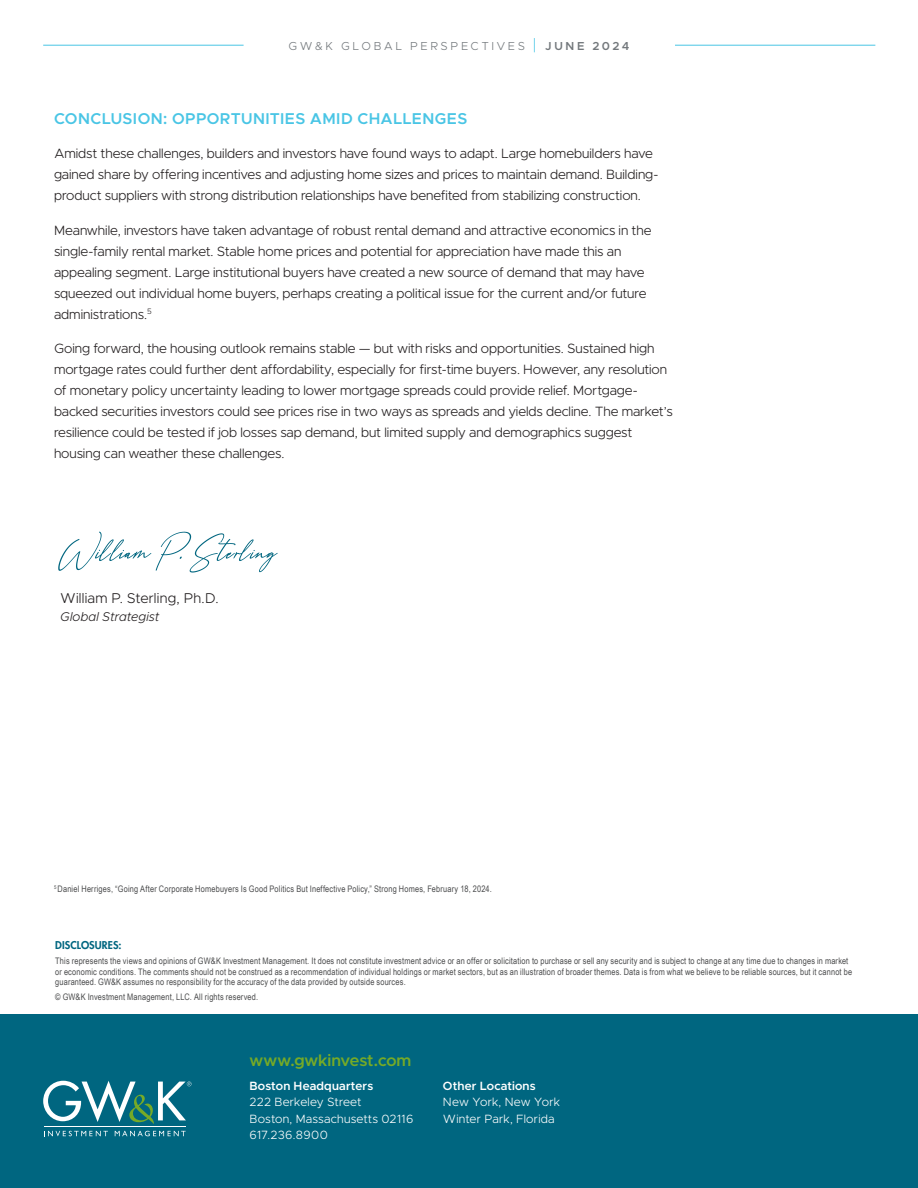
<style>
.page{position:relative;width:918px;height:1188px;background:#fff}
.page>*{position:absolute;margin:0;border:0;box-sizing:border-box;transform-origin:0 0}
.t1{font:600 16.5px "Metropolis";letter-spacing:-.005em;color:#76aa27}
.Body_Copy{font:600 15.75px "Metropolis";letter-spacing:.02em;color:#49c5e5}
.t2{font:300 14.25px "Metropolis";letter-spacing:.015em;color:#231f20}
.Body_Copy-2{font:300 13.5px/21px "Metropolis";letter-spacing:-.005em;color:#231f20}
.t3{font:italic 300 12.75px "Metropolis";letter-spacing:.01em;color:#231f20}
.t4{font:300 12px/16.5px "Metropolis";letter-spacing:.015em;color:#fff}
.t5{font:300 11.7px "Metropolis";letter-spacing:.215em;color:#73787c}
.Disclosures_Header_-_All_caps__teal{font:800 10.5px "Futura Std";letter-spacing:.005em;color:#006680}
.Disclosures_Body_Copy_-_Grey_text{font:9px/10.5px "Arial Narrow";letter-spacing:.02em;color:#4b4c4d}
.Footnote_-_Grey_small_text{font:9px "Arial Narrow";letter-spacing:.02em;color:#4b4c4d}
.s1{font-size:17.4px;color:#49c5e5}
.s2{font-weight:600}
</style>
<div class="page">
<hr style="left:43px;top:45px;width:201px;height:1px;background:#49c5e5">
<hr style="left:675px;top:45px;width:200px;height:1px;background:#49c5e5">
<div style="left:0;top:1014px;width:918px;height:174px;background:#006680"></div>
<svg style="left:44px;top:1131px;width:64px;height:5px"></svg>
<svg style="left:115px;top:1131px;width:71px;height:5px"></svg>
<hr style="left:44px;top:1126px;width:142px;height:1px;background:#fff">
<svg style="left:43px;top:1081px;width:149px;height:43px"></svg>
<img style="left:58px;top:531px;width:220px;height:42px">
<p class="t5" style="left:289px;top:38px;width:342px">GW&amp;K GLOBAL PERSPECTIVES <span class="s1">|</span> <span class="s2">JUNE 2024</span></p>
<p class="Body_Copy" style="left:54px;top:108px;width:415px">CONCLUSION: OPPORTUNITIES AMID CHALLENGES</p>
<p class="Body_Copy-2" style="left:54px;top:143px;width:606px">Amidst these challenges, builders and investors have found ways to adapt. Large homebuilders have gained share by offering incentives and adjusting home sizes and prices to maintain demand. Building&shy;product suppliers with strong distribution relationships have benefited from stabilizing construction.</p>
<p class="Body_Copy-2" style="left:54px;top:219px;width:599px">Meanwhile, investors have taken advantage of robust rental demand and attractive economics in the single-family rental market. Stable home prices and potential for appreciation have made this an appealing segment. Large institutional buyers have created a new source of demand that may have squeezed out individual home buyers, perhaps creating a political issue for the current and/or future administrations.<sup>5</sup></p>
<p class="Body_Copy-2" style="left:54px;top:338px;width:620px">Going forward, the housing outlook remains stable — but with risks and opportunities. Sustained high mortgage rates could further dent affordability, especially for first-time buyers. However, any resolution of monetary policy uncertainty leading to lower mortgage spreads could provide relief. Mortgage&shy;backed securities investors could see prices rise in two ways as spreads and yields decline. The market’s resilience could be tested if job losses sap demand, but limited supply and demographics suggest housing can weather these challenges.</p>
<p class="t2" style="left:60px;top:589px;width:160px">William P. Sterling, Ph.D.</p>
<p class="t3" style="left:60px;top:609px;width:101px">Global Strategist</p>
<p class="Footnote_-_Grey_small_text" style="left:54px;top:882px;width:439px"><sup>5</sup> Daniel Herriges, “Going After Corporate Homebuyers Is Good Politics But Ineffective Policy,” Strong Homes, February 18, 2024.</p>
<p class="Disclosures_Header_-_All_caps__teal" style="left:55px;top:939px;width:68px">DISCLOSURES:</p>
<p class="Disclosures_Body_Copy_-_Grey_text" style="left:55px;top:956px;width:798px">This represents the views and opinions of GW&amp;K Investment Management. It does not constitute investment advice or an offer or solicitation to purchase or sell any security and is subject to change at any time due to changes in market or economic conditions. The comments should not be construed as a recommendation of individual holdings or market sectors, but as an illustration of broader themes. Data is from what we believe to be reliable sources, but it cannot be guaranteed. GW&amp;K assumes no responsibility for the accuracy of the data provided by outside sources.</p>
<p class="Disclosures_Body_Copy_-_Grey_text" style="left:55px;top:991px;width:204px">© GW&amp;K Investment Management, LLC. All rights reserved.</p>
<p class="t1" style="left:249px;top:1050px;width:163px">www.gwkinvest.com</p>
<p class="t4" style="left:249px;top:1077px;width:165px"><span class="s2">Boston Headquarters<br></span>222 Berkeley Street<br>Boston, Massachusetts 02116<br>617.236.8900</p>
<p class="t4" style="left:443px;top:1077px;width:119px"><span class="s2">Other Locations<br></span>New York, New York<br>Winter Park, Florida</p>
</div>
